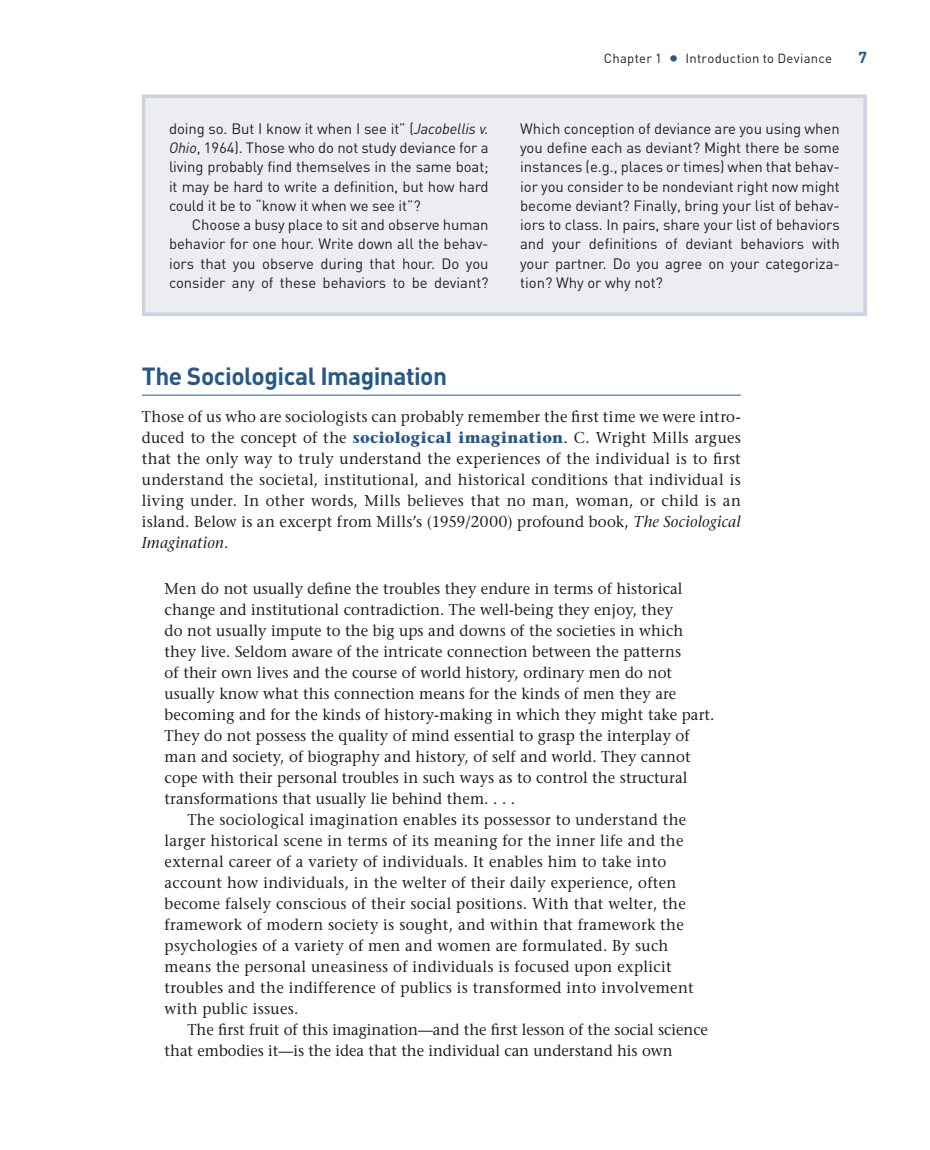
<style>
.page{position:relative;width:930px;height:1150px;background:#fff}
.page>*{position:absolute;margin:0;border:0;box-sizing:border-box;transform-origin:0 0}
.t1{font:700 24.5px "DIN";letter-spacing:-.02em;color:#265988}
.t2{font:500 15.75px/21px "Stone Serif Std";letter-spacing:.01em;color:#231f20;text-align:justify;scale:.95 1}
.t3{font:700 15.75px "DIN";color:#265988}
.t4{font:14.88px/19.2px "DIN";color:#231f20;text-align:justify}
.t5{font:13.12px "DIN";letter-spacing:.015em;color:#231f20}
.s1{font-style:italic}
.s2{font-size:19.6px;color:#265988}
.s3{font-weight:700;color:#265988}
</style>
<div class="page">
<hr style="left:142px;top:395px;width:598px;height:1px;background:#265988">
<div style="left:144px;top:96px;width:720px;height:218px;background:#ecedf3"></div>
<div style="left:142px;top:94px;width:724px;height:222px;border:4px solid #ccd2e0"></div>
<p class="t4" style="left:169px;top:118px;width:321px">doing so. But I know it when I see it” (<span class="s1">Jacobellis v.<br>Ohio</span>, 1964). Those who do not study deviance for a living probably find themselves in the same boat; it may be hard to write a definition, but how hard could it be to “know it when we see it”?</p>
<p class="t4" style="left:169px;top:215px;width:321px;text-indent:23px">Choose a busy place to sit and observe human behavior for one hour. Write down all the behav&shy;iors that you observe during that hour. Do you consider any of these behaviors to be deviant?</p>
<p class="t5" style="left:603px;top:50px;width:230px">Chapter 1 <span class="s2">•</span> Introduction to Deviance</p>
<p class="t3" style="left:858px;top:47px;width:10px">7</p>
<p class="t4" style="left:520px;top:118px;width:321px">Which conception of deviance are you using when you define each as deviant? Might there be some instances (e.g., places or times) when that behav&shy;ior you consider to be nondeviant right now might become deviant? Finally, bring your list of behav&shy;iors to class. In pairs, share your list of behaviors and your definitions of deviant behaviors with your partner. Do you agree on your categoriza&shy;tion? Why or why not?</p>
<h1 class="t1" style="left:142px;top:360px;width:307px">The Sociological Imagination</h1>
<p class="t2" style="left:142px;top:406px;width:632px">Those of us who are sociologists can probably remember the first time we were intro&shy;duced to the concept of the <span class="s3">sociological imagination</span>. C. Wright Mills argues that the only way to truly understand the experiences of the individual is to first understand the societal, institutional, and historical conditions that individual is living under. In other words, Mills believes that no man, woman, or child is an island. Below is an excerpt from Mills’s (1959/2000) profound book, <span class="s1">The Sociological Imagination</span>.</p>
<p class="t2" style="left:165px;top:577px;width:546px">Men do not usually define the troubles they endure in terms of historical</p>
<p class="t2" style="left:165px;top:598px;width:536px">change and institutional contradiction. The well-being they enjoy, they</p>
<p class="t2" style="left:165px;top:619px;width:547px">do not usually impute to the big ups and downs of the societies in which</p>
<p class="t2" style="left:165px;top:640px;width:545px">they live. Seldom aware of the intricate connection between the patterns</p>
<p class="t2" style="left:165px;top:661px;width:535px">of their own lives and the course of world history, ordinary men do not</p>
<p class="t2" style="left:165px;top:682px;width:540px">usually know what this connection means for the kinds of men they are</p>
<p class="t2" style="left:165px;top:703px;width:580px">becoming and for the kinds of history-making in which they might take part.</p>
<p class="t2" style="left:165px;top:724px;width:554px">They do not possess the quality of mind essential to grasp the interplay of</p>
<p class="t2" style="left:165px;top:745px;width:555px">man and society, of biography and history, of self and world. They cannot</p>
<p class="t2" style="left:165px;top:766px;width:551px">cope with their personal troubles in such ways as to control the structural</p>
<p class="t2" style="left:165px;top:787px;width:370px">transformations that usually lie behind them. . . .</p>
<p class="t2" style="left:187px;top:808px;width:526px">The sociological imagination enables its possessor to understand the</p>
<p class="t2" style="left:165px;top:829px;width:547px">larger historical scene in terms of its meaning for the inner life and the</p>
<p class="t2" style="left:165px;top:850px;width:529px">external career of a variety of individuals. It enables him to take into</p>
<p class="t2" style="left:165px;top:871px;width:540px">account how individuals, in the welter of their daily experience, often</p>
<p class="t2" style="left:165px;top:892px;width:550px">become falsely conscious of their social positions. With that welter, the</p>
<p class="t2" style="left:165px;top:913px;width:548px">framework of modern society is sought, and within that framework the</p>
<p class="t2" style="left:165px;top:934px;width:531px">psychologies of a variety of men and women are formulated. By such</p>
<p class="t2" style="left:165px;top:955px;width:535px">means the personal uneasiness of individuals is focused upon explicit</p>
<p class="t2" style="left:165px;top:976px;width:558px">troubles and the indifference of publics is transformed into involvement</p>
<p class="t2" style="left:165px;top:997px;width:142px">with public issues.</p>
<p class="t2" style="left:187px;top:1018px;width:549px">The first fruit of this imagination—and the first lesson of the social science</p>
<p class="t2" style="left:165px;top:1039px;width:536px">that embodies it—is the idea that the individual can understand his own</p>
</div>
